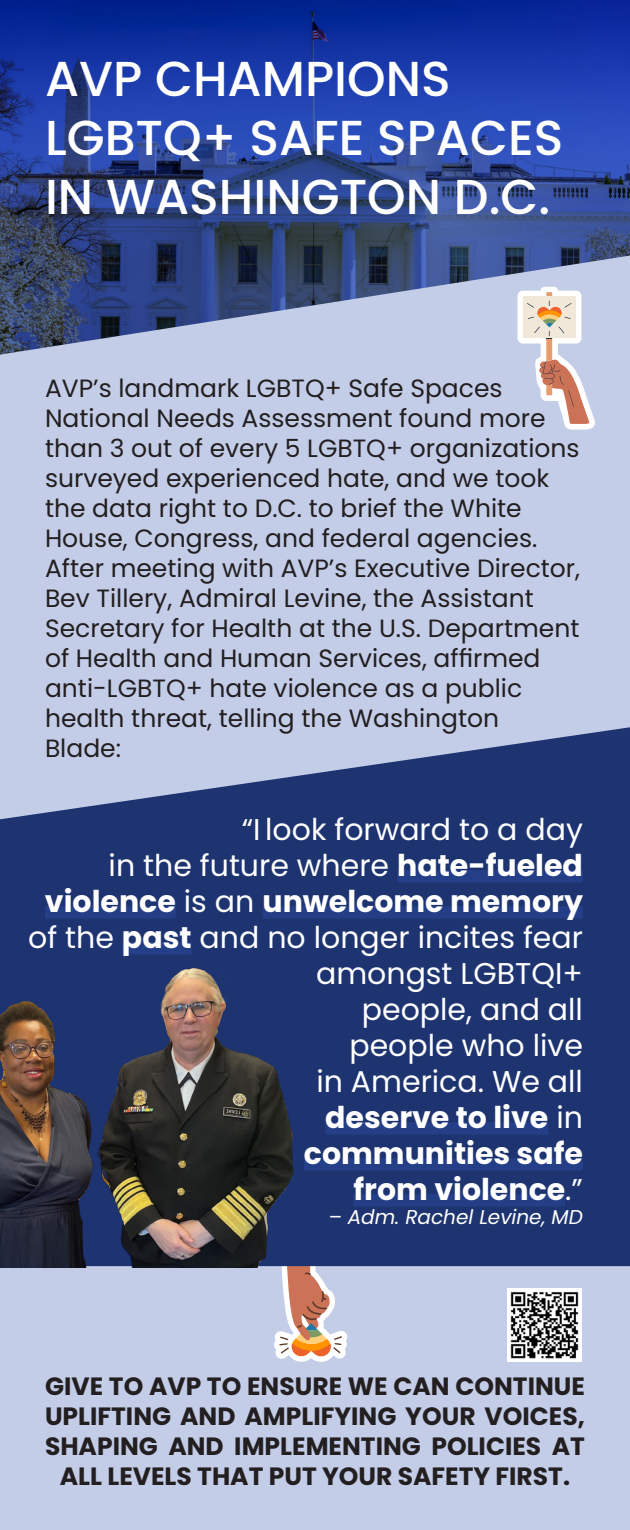
<style>
.page{position:relative;width:630px;height:1530px;background:#fff}
.page>*{position:absolute;margin:0;border:0;box-sizing:border-box;transform-origin:0 0}
.t1{font:500 49px/58.8px "Poppins";color:#fff}
.t2{font:30px/36px "Poppins";color:#fff;text-align:right}
.t3{font:25px/30px "Poppins";color:#231f20}
.t4{font:700 25px/30px "Poppins";color:#231f20;text-align:center}
.t5{font:italic 20px "Poppins";color:#fff}
.s1{font-weight:700}
.s2{font-style:normal}
</style>
<div class="page">
<div style="left:0;top:1229px;width:630px;height:301px;background:#c4cde8"></div>
<svg style="left:274px;top:1266px;width:74px;height:96px"></svg>
<div style="left:0;top:819px;width:630px;height:447px;background:#1e3470"></div>
<svg style="left:0;top:355px;width:630px;height:464px;background:#b3bddb"></svg>
<div style="left:397px;top:870px;width:186px;height:13px;background:#243e87"></div>
<div style="left:45px;top:906px;width:131px;height:13px;background:#243e87"></div>
<div style="left:262px;top:906px;width:321px;height:13px;background:#243e87"></div>
<div style="left:122px;top:942px;width:70px;height:13px;background:#243e87"></div>
<div style="left:325px;top:1122px;width:223px;height:13px;background:#243e87"></div>
<div style="left:304px;top:1158px;width:279px;height:13px;background:#243e87"></div>
<div style="left:354px;top:1194px;width:211px;height:13px;background:#243e87"></div>
<img style="left:0;top:0;width:630px;height:355px">
<img style="left:508px;top:1288px;width:73px;height:74px">
<svg style="left:518px;top:287px;width:77px;height:143px"></svg>
<img style="left:0;top:944px;width:301px;height:323px">
<p class="t1" style="left:45px;top:50px;width:520px">AVP CHAMPIONS<br>LGBTQ+ SAFE SPACES<br>IN WASHINGTON D.C.</p>
<p class="t3" style="left:45px;top:373px;width:537px">AVP’s landmark LGBTQ+ Safe Spaces National Needs Assessment found more than 3 out of every 5 LGBTQ+ organizations surveyed experienced hate, and we took the data right to D.C. to brief the White House, Congress, and federal agencies.<br>After meeting with AVP’s Executive Director, Bev Tillery, Admiral Levine, the Assistant Secretary for Health at the U.S. Department of Health and Human Services, affirmed anti-LGBTQ+ hate violence as a public health threat, telling the Washington Blade:</p>
<p class="t2" style="left:28px;top:812px;width:556px">“I look forward to a day<br>in the future where <span class="s1">hate-fueled violence</span> is an <span class="s1">unwelcome memory </span>of the <span class="s1">past</span> and no longer incites fear amongst LGBTQI+<br>people, and all<br>people who live<br>in America. We all<br><span class="s1">deserve to live</span> in<br><span class="s1">communities safe<br>from violence</span>.”</p>
<p class="t5" style="left:329px;top:1206px;width:256px"><span class="s2">–</span> Adm. Rachel Levine, MD</p>
<p class="t4" style="left:45px;top:1371px;width:542px">GIVE TO AVP TO ENSURE WE CAN CONTINUE UPLIFTING AND AMPLIFYING YOUR VOICES, SHAPING AND IMPLEMENTING POLICIES AT ALL LEVELS THAT PUT YOUR SAFETY FIRST.</p>
</div>
